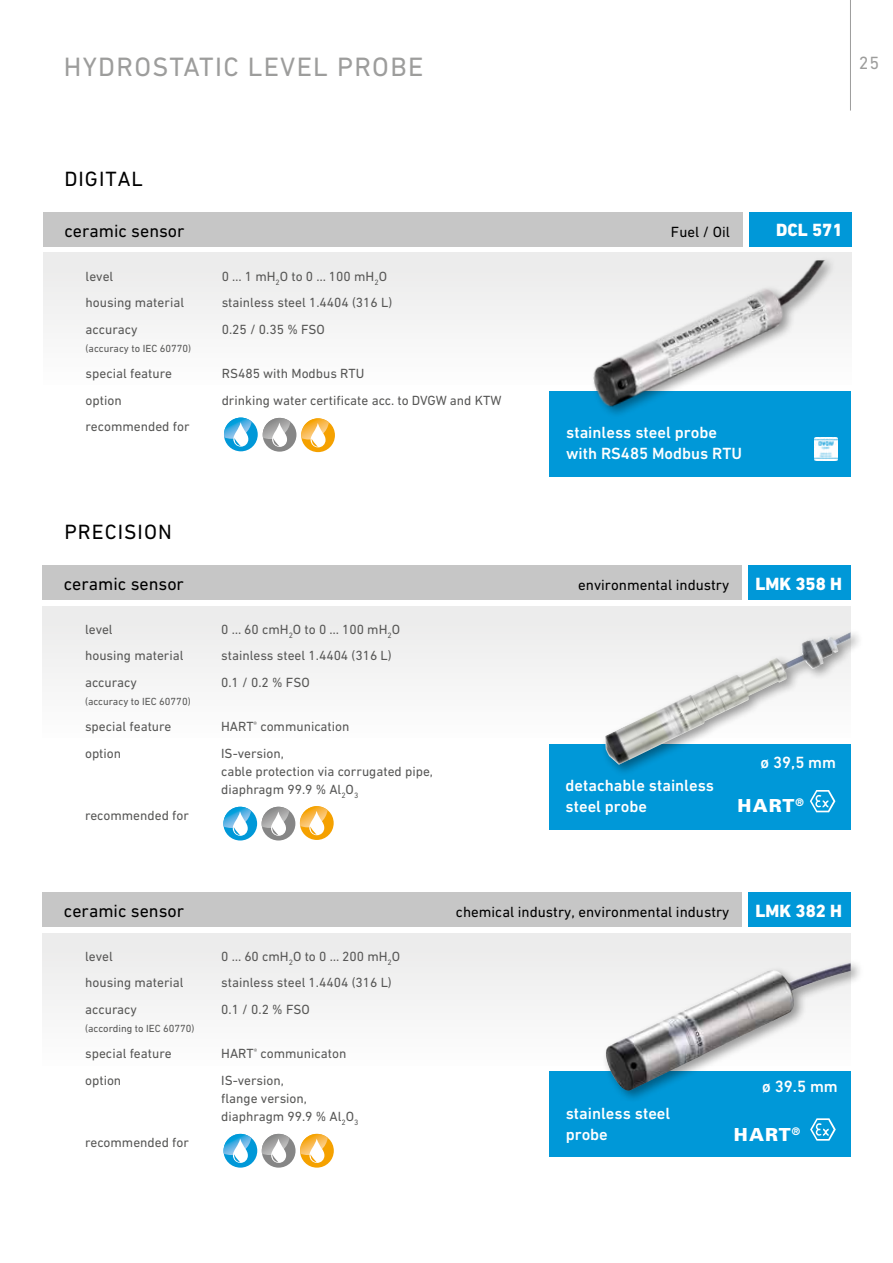
<style>
.page{position:relative;width:893px;height:1263px;background:#fff}
.page>*{position:absolute;margin:0;border:0;box-sizing:border-box;transform-origin:0 0}
.t1{font:27px "DIN Next LT Pro";letter-spacing:.05em;color:#9d9d9c}
.t2{font:21px "DIN Next LT Pro";letter-spacing:.05em;color:#000}
.t3{font:18px "DIN Next LT Pro";color:#000}
.t4{font:800 18px "DIN Next LT Pro";color:#fff}
.t5{font:900 18px "Univers";letter-spacing:.06em;color:#fff}
.t6{font:18px "DIN Next LT Pro";color:#9d9d9c}
.t7{font:500 16.5px/21px "DIN Next LT Pro";color:#fff}
.t8{font:15px "DIN Next LT Pro";color:#000}
.t9{font:13.5px/18px "DIN Next LT Pro";color:#575756}
.t10{font:10.5px "DIN Next LT Pro";color:#575756}
</style>
<div class="page">
<hr style="left:850px;top:0;width:1px;height:111px;background:#9d9d9c">
<div style="left:43px;top:606px;width:807px;height:132px;background:#f3f3f3"></div>
<div style="left:748px;top:566px;width:102px;height:34px;background:#0098d8"></div>
<div style="left:43px;top:566px;width:699px;height:34px;background:#c6c6c6"></div>
<div style="left:549px;top:744px;width:301px;height:85px;background:#0098d8"></div>
<div style="left:600px;top:629px;width:263px;height:148px;background:#000;opacity:.4"></div>
<img style="left:605px;top:633px;width:244px;height:132px">
<div style="left:223px;top:807px;width:34px;height:33px;background:#0098d8;border-radius:50%"></div>
<svg style="left:223px;top:807px;width:28px;height:29px"></svg>
<div style="left:262px;top:807px;width:33px;height:33px;background:#868686;border-radius:50%"></div>
<svg style="left:262px;top:807px;width:27px;height:29px"></svg>
<svg style="left:300px;top:806px;width:34px;height:34px"></svg>
<svg style="left:300px;top:806px;width:28px;height:29px"></svg>
<div style="left:43px;top:213px;width:700px;height:34px;background:#c6c6c6"></div>
<div style="left:43px;top:253px;width:808px;height:132px;background:#f3f3f3"></div>
<div style="left:749px;top:213px;width:102px;height:34px;background:#0098d8"></div>
<div style="left:549px;top:391px;width:302px;height:85px;background:#0098d8"></div>
<div style="left:224px;top:418px;width:34px;height:33px;background:#0098d8;border-radius:50%"></div>
<svg style="left:224px;top:418px;width:28px;height:29px"></svg>
<div style="left:590px;top:256px;width:247px;height:163px;background:#ececec"></div>
<img style="left:590px;top:260px;width:247px;height:159px">
<div style="left:263px;top:418px;width:33px;height:34px;background:#868686;border-radius:50%"></div>
<svg style="left:263px;top:418px;width:27px;height:29px"></svg>
<div style="left:301px;top:418px;width:34px;height:34px;background:#f5a100;border-radius:50%"></div>
<svg style="left:301px;top:418px;width:28px;height:29px"></svg>
<img style="left:814px;top:437px;width:24px;height:24px">
<div style="left:748px;top:893px;width:103px;height:34px;background:#0098d8"></div>
<div style="left:43px;top:933px;width:808px;height:132px;background:#f2f2f2"></div>
<div style="left:43px;top:893px;width:699px;height:34px;background:#c6c6c6"></div>
<div style="left:549px;top:1071px;width:302px;height:85px;background:#0098d8"></div>
<svg style="left:810px;top:1118px;width:26px;height:23px"></svg>
<div style="left:601px;top:958px;width:263px;height:146px;background:#000;opacity:.4"></div>
<img style="left:606px;top:962px;width:245px;height:129px">
<div style="left:223px;top:1134px;width:34px;height:33px;background:#0098d8;border-radius:50%"></div>
<svg style="left:224px;top:1134px;width:27px;height:29px"></svg>
<div style="left:262px;top:1134px;width:34px;height:33px;background:#868686;border-radius:50%"></div>
<svg style="left:262px;top:1134px;width:27px;height:29px"></svg>
<div style="left:300px;top:1134px;width:34px;height:33px;background:#f5a100;border-radius:50%"></div>
<svg style="left:300px;top:1134px;width:28px;height:29px"></svg>
<svg style="left:810px;top:790px;width:25px;height:22px"></svg>
<h1 class="t1" style="left:64px;top:51px;width:361px">HYDROSTATIC LEVEL PROBE</h1>
<h3 class="t6" style="left:859px;top:52px;width:22px">25</h3>
<h2 class="t2" style="left:64px;top:167px;width:80px">DIGITAL</h2>
<h3 class="t3" style="left:64px;top:220px;width:122px">ceramic sensor</h3>
<p class="t8" style="left:671px;top:223px;width:60px">Fuel / Oil</p>
<p class="t9" style="left:86px;top:267px;width:29px">level</p>
<p class="t9" style="left:222px;top:267px;width:167px">0 … 1 mH<sub>2</sub>O to 0 … 100 mH<sub>2</sub>O</p>
<p class="t9" style="left:86px;top:293px;width:100px">housing material</p>
<p class="t9" style="left:222px;top:293px;width:172px">stainless steel 1.4404 (316 L)</p>
<p class="t9" style="left:86px;top:320px;width:53px">accuracy</p>
<p class="t9" style="left:222px;top:320px;width:105px">0.25 / 0.35 % FSO</p>
<p class="t10" style="left:86px;top:342px;width:107px">(accuracy to IEC 60770)</p>
<p class="t9" style="left:86px;top:364px;width:88px">special feature</p>
<p class="t9" style="left:222px;top:364px;width:144px">RS485 with Modbus RTU</p>
<p class="t9" style="left:86px;top:391px;width:38px">option</p>
<p class="t9" style="left:222px;top:391px;width:281px">drinking water certificate acc. to DVGW and KTW</p>
<p class="t9" style="left:86px;top:417px;width:105px">recommended for</p>
<p class="t7" style="left:566px;top:422px;width:177px">stainless steel probe with RS485 Modbus RTU</p>
<h2 class="t2" style="left:64px;top:519px;width:109px">PRECISION</h2>
<h3 class="t4" style="left:776px;top:220px;width:68px">DCL 571</h3>
<h3 class="t3" style="left:64px;top:573px;width:122px">ceramic sensor</h3>
<p class="t8" style="left:578px;top:576px;width:152px">environmental industry</p>
<p class="t9" style="left:85px;top:620px;width:29px">level</p>
<p class="t9" style="left:221px;top:620px;width:180px">0 … 60 cmH<sub>2</sub>O to 0 … 100 mH<sub>2</sub>O</p>
<p class="t9" style="left:85px;top:646px;width:100px">housing material</p>
<p class="t9" style="left:221px;top:646px;width:172px">stainless steel 1.4404 (316 L)</p>
<p class="t9" style="left:85px;top:673px;width:53px">accuracy</p>
<p class="t9" style="left:221px;top:673px;width:90px">0.1 / 0.2 % FSO</p>
<p class="t10" style="left:85px;top:695px;width:107px">(accuracy to IEC 60770)</p>
<p class="t9" style="left:85px;top:717px;width:88px">special feature</p>
<p class="t9" style="left:221px;top:717px;width:130px">HART<sup>®</sup> communication</p>
<p class="t9" style="left:85px;top:744px;width:38px">option</p>
<p class="t9" style="left:221px;top:744px;width:213px">IS-version,<br>cable protection via corrugated pipe, diaphragm 99.9 % Al<sub>2</sub>O<sub>3</sub></p>
<p class="t9" style="left:85px;top:806px;width:105px">recommended for</p>
<p class="t7" style="left:566px;top:775px;width:150px">detachable stainless steel probe</p>
<h3 class="t4" style="left:755px;top:573px;width:88px">LMK 358 H</h3>
<p class="t7" style="left:761px;top:752px;width:77px">ø 39,5 mm</p>
<h3 class="t5" style="left:738px;top:795px;width:68px">HART<sup>®</sup></h3>
<h3 class="t4" style="left:756px;top:900px;width:88px">LMK 382 H</h3>
<h3 class="t3" style="left:64px;top:900px;width:122px">ceramic sensor</h3>
<p class="t8" style="left:456px;top:903px;width:275px">chemical industry, environmental industry</p>
<p class="t9" style="left:85px;top:947px;width:29px">level</p>
<p class="t9" style="left:221px;top:947px;width:180px">0 … 60 cmH<sub>2</sub>O to 0 … 200 mH<sub>2</sub>O</p>
<p class="t9" style="left:85px;top:973px;width:100px">housing material</p>
<p class="t9" style="left:221px;top:973px;width:172px">stainless steel 1.4404 (316 L)</p>
<p class="t9" style="left:85px;top:1000px;width:53px">accuracy</p>
<p class="t9" style="left:221px;top:1000px;width:90px">0.1 / 0.2 % FSO</p>
<p class="t10" style="left:85px;top:1022px;width:111px">(according to IEC 60770)</p>
<p class="t9" style="left:85px;top:1044px;width:88px">special feature</p>
<p class="t9" style="left:221px;top:1044px;width:127px">HART<sup>®</sup> communicaton</p>
<p class="t9" style="left:85px;top:1071px;width:38px">option</p>
<p class="t9" style="left:221px;top:1071px;width:139px">IS-version,<br>flange version, diaphragm 99.9 % Al<sub>2</sub>O<sub>3</sub></p>
<p class="t9" style="left:85px;top:1133px;width:105px">recommended for</p>
<p class="t7" style="left:762px;top:1076px;width:77px">ø 39.5 mm</p>
<p class="t7" style="left:566px;top:1102px;width:106px">stainless steel probe</p>
<h3 class="t5" style="left:734px;top:1123px;width:68px">HART<sup>®</sup></h3>
</div>
